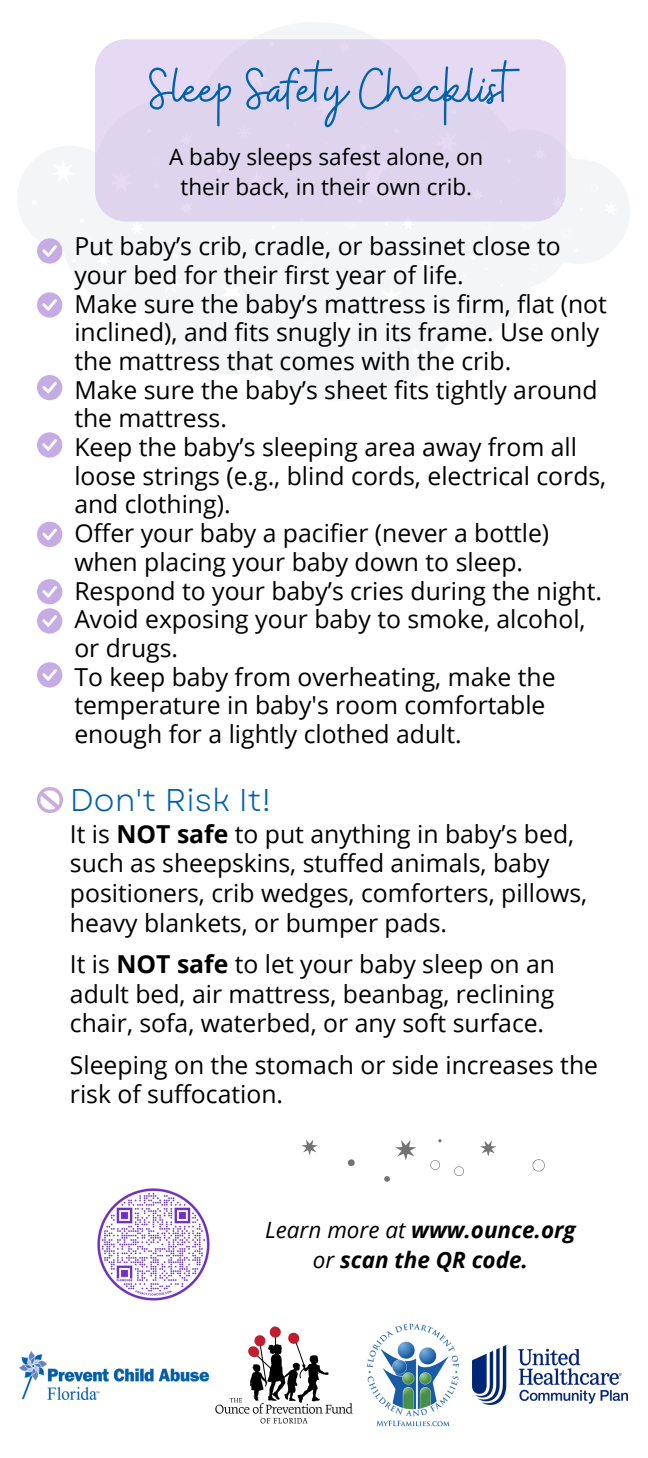
<style>
.page{position:relative;width:648px;height:1458px;background:#fff}
.page>*{position:absolute;margin:0;border:0;box-sizing:border-box;transform-origin:0 0}
.t1{font:58.5px "Buffalo";color:#0161aa}
.t2{font:31.5px "Garet";color:#0161aa}
.t3{font:24.75px/28.8px "Open Sans";color:#000}
.t4{font:22.5px/30.4px "Open Sans";color:#000;text-align:center}
.t5{font:italic 700 22.5px/30.4px "Open Sans";color:#000;text-align:center}
.s1{font-weight:700}
.s2{font-weight:400}
</style>
<div class="page">
<img style="left:97px;top:1188px;width:113px;height:113px">
<svg style="left:18px;top:22px;width:612px;height:379px;fill:#f4f5f7"></svg>
<svg style="left:249px;top:239px;width:5px;height:5px"></svg>
<svg style="left:302px;top:284px;width:5px;height:6px"></svg>
<svg style="left:344px;top:250px;width:6px;height:5px"></svg>
<svg style="left:32px;top:200px;width:5px;height:5px"></svg>
<svg style="left:173px;top:252px;width:5px;height:5px"></svg>
<svg style="left:279px;top:268px;width:3px;height:4px"></svg>
<svg style="left:272px;top:225px;width:3px;height:4px"></svg>
<svg style="left:385px;top:222px;width:3px;height:4px"></svg>
<svg style="left:123px;top:282px;width:8px;height:8px"></svg>
<svg style="left:226px;top:239px;width:6px;height:6px"></svg>
<svg style="left:193px;top:312px;width:6px;height:6px"></svg>
<svg style="left:229px;top:318px;width:6px;height:6px"></svg>
<svg style="left:347px;top:222px;width:7px;height:5px"></svg>
<svg style="left:531px;top:264px;width:7px;height:7px"></svg>
<svg style="left:304px;top:262px;width:6px;height:7px"></svg>
<svg style="left:229px;top:348px;width:7px;height:7px"></svg>
<svg style="left:198px;top:340px;width:4px;height:4px"></svg>
<svg style="left:158px;top:270px;width:24px;height:24px"></svg>
<svg style="left:220px;top:281px;width:24px;height:23px"></svg>
<svg style="left:196px;top:242px;width:15px;height:14px"></svg>
<svg style="left:455px;top:310px;width:15px;height:14px"></svg>
<svg style="left:130px;top:222px;width:15px;height:13px"></svg>
<svg style="left:273px;top:295px;width:12px;height:11px"></svg>
<svg style="left:300px;top:302px;width:11px;height:11px"></svg>
<svg style="left:573px;top:249px;width:4px;height:3px"></svg>
<svg style="left:562px;top:229px;width:9px;height:8px"></svg>
<svg style="left:524px;top:222px;width:8px;height:6px"></svg>
<svg style="left:591px;top:185px;width:7px;height:6px"></svg>
<svg style="left:604px;top:201px;width:14px;height:15px"></svg>
<svg style="left:80px;top:218px;width:4px;height:5px"></svg>
<svg style="left:356px;top:283px;width:4px;height:4px"></svg>
<svg style="left:84px;top:236px;width:7px;height:7px"></svg>
<svg style="left:51px;top:160px;width:24px;height:23px"></svg>
<svg style="left:97px;top:253px;width:14px;height:14px"></svg>
<svg style="left:470px;top:254px;width:6px;height:6px"></svg>
<svg style="left:394px;top:267px;width:6px;height:6px"></svg>
<svg style="left:413px;top:349px;width:5px;height:5px"></svg>
<svg style="left:493px;top:241px;width:4px;height:4px"></svg>
<svg style="left:482px;top:222px;width:8px;height:7px"></svg>
<svg style="left:447px;top:254px;width:7px;height:7px"></svg>
<svg style="left:305px;top:342px;width:7px;height:7px"></svg>
<svg style="left:341px;top:348px;width:7px;height:7px"></svg>
<svg style="left:341px;top:379px;width:7px;height:6px"></svg>
<svg style="left:310px;top:370px;width:4px;height:4px"></svg>
<svg style="left:380px;top:286px;width:24px;height:23px"></svg>
<svg style="left:332px;top:311px;width:24px;height:24px"></svg>
<svg style="left:418px;top:257px;width:14px;height:14px"></svg>
<svg style="left:428px;top:298px;width:15px;height:14px"></svg>
<svg style="left:386px;top:326px;width:11px;height:11px"></svg>
<svg style="left:401px;top:222px;width:14px;height:8px"></svg>
<div style="left:37px;top:238px;width:25px;height:26px;background:#c6ace5;border-radius:50%"></div>
<svg style="left:42px;top:245px;width:15px;height:12px"></svg>
<div style="left:37px;top:662px;width:25px;height:26px;background:#c6ace5;border-radius:50%"></div>
<svg style="left:42px;top:669px;width:15px;height:12px"></svg>
<div style="left:37px;top:608px;width:25px;height:26px;background:#c6ace5;border-radius:50%"></div>
<svg style="left:42px;top:615px;width:15px;height:12px"></svg>
<div style="left:37px;top:292px;width:25px;height:26px;background:#c6ace5;border-radius:50%"></div>
<svg style="left:42px;top:299px;width:15px;height:12px"></svg>
<div style="left:37px;top:579px;width:25px;height:25px;background:#c6ace5;border-radius:50%"></div>
<svg style="left:42px;top:586px;width:15px;height:12px"></svg>
<div style="left:37px;top:375px;width:25px;height:25px;background:#c6ace5;border-radius:50%"></div>
<svg style="left:42px;top:382px;width:15px;height:11px"></svg>
<div style="left:37px;top:432px;width:25px;height:26px;background:#c6ace5;border-radius:50%"></div>
<svg style="left:42px;top:439px;width:15px;height:12px"></svg>
<div style="left:37px;top:522px;width:25px;height:25px;background:#c6ace5;border-radius:50%"></div>
<svg style="left:42px;top:529px;width:15px;height:11px"></svg>
<div style="left:95px;top:39px;width:471px;height:183px;background:#dfd4ee"></div>
<img style="left:37px;top:787px;width:25px;height:26px">
<img style="left:20px;top:1352px;width:189px;height:47px">
<svg style="left:215px;top:1326px;width:138px;height:97px"></svg>
<img style="left:366px;top:1323px;width:93px;height:104px">
<img style="left:472px;top:1345px;width:155px;height:59px">
<svg style="left:348px;top:1159px;width:7px;height:7px"></svg>
<svg style="left:533px;top:1159px;width:12px;height:12px"></svg>
<svg style="left:454px;top:1166px;width:10px;height:10px"></svg>
<svg style="left:430px;top:1160px;width:10px;height:10px"></svg>
<svg style="left:384px;top:1176px;width:6px;height:6px"></svg>
<svg style="left:395px;top:1140px;width:21px;height:21px"></svg>
<svg style="left:480px;top:1141px;width:17px;height:16px"></svg>
<svg style="left:301px;top:1140px;width:17px;height:16px"></svg>
<h1 class="t1" style="left:149px;top:51px;width:364px">Sleep Safety Checklist</h1>
<p class="t4" style="left:169px;top:141px;width:316px">A baby sleeps safest alone, on their back, in their own crib.</p>
<p class="t3" style="left:74px;top:231px;width:534px">Put baby’s crib, cradle, or bassinet close to your bed for their first year of life.<br>Make sure the baby’s mattress is firm, flat (not inclined), and fits snugly in its frame. Use only the mattress that comes with the crib.<br>Make sure the baby’s sheet fits tightly around the mattress.<br>Keep the baby’s sleeping area away from all loose strings (e.g., blind cords, electrical cords, and clothing).<br>Offer your baby a pacifier (never a bottle) when placing your baby down to sleep.<br>Respond to your baby’s cries during the night.<br>Avoid exposing your baby to smoke, alcohol, or drugs.<br>To keep baby from overheating, make the temperature in baby's room comfortable enough for a lightly clothed adult.</p>
<p class="t2" style="left:70px;top:777px;width:203px">Don't Risk It!</p>
<p class="t3" style="left:70px;top:818px;width:519px;line-height:29.7px">It is <span class="s1">NOT safe</span> to put anything in baby’s bed, such as sheepskins, stuffed animals, baby positioners, crib wedges, comforters, pillows, heavy blankets, or bumper pads.</p>
<p class="t3" style="left:70px;top:949px;width:487px;line-height:29.7px;text-align:justify">It is <span class="s1">NOT safe</span> to let your baby sleep on an adult bed, air mattress, beanbag, reclining chair, sofa, waterbed, or any soft surface.</p>
<p class="t3" style="left:70px;top:1049px;width:530px;line-height:29.7px">Sleeping on the stomach or side increases the risk of suffocation.</p>
<p class="t5" style="left:265px;top:1214px;width:312px"><span class="s2">Learn more at</span> www.ounce.org <span class="s2">or</span> scan the QR code.</p>
</div>
